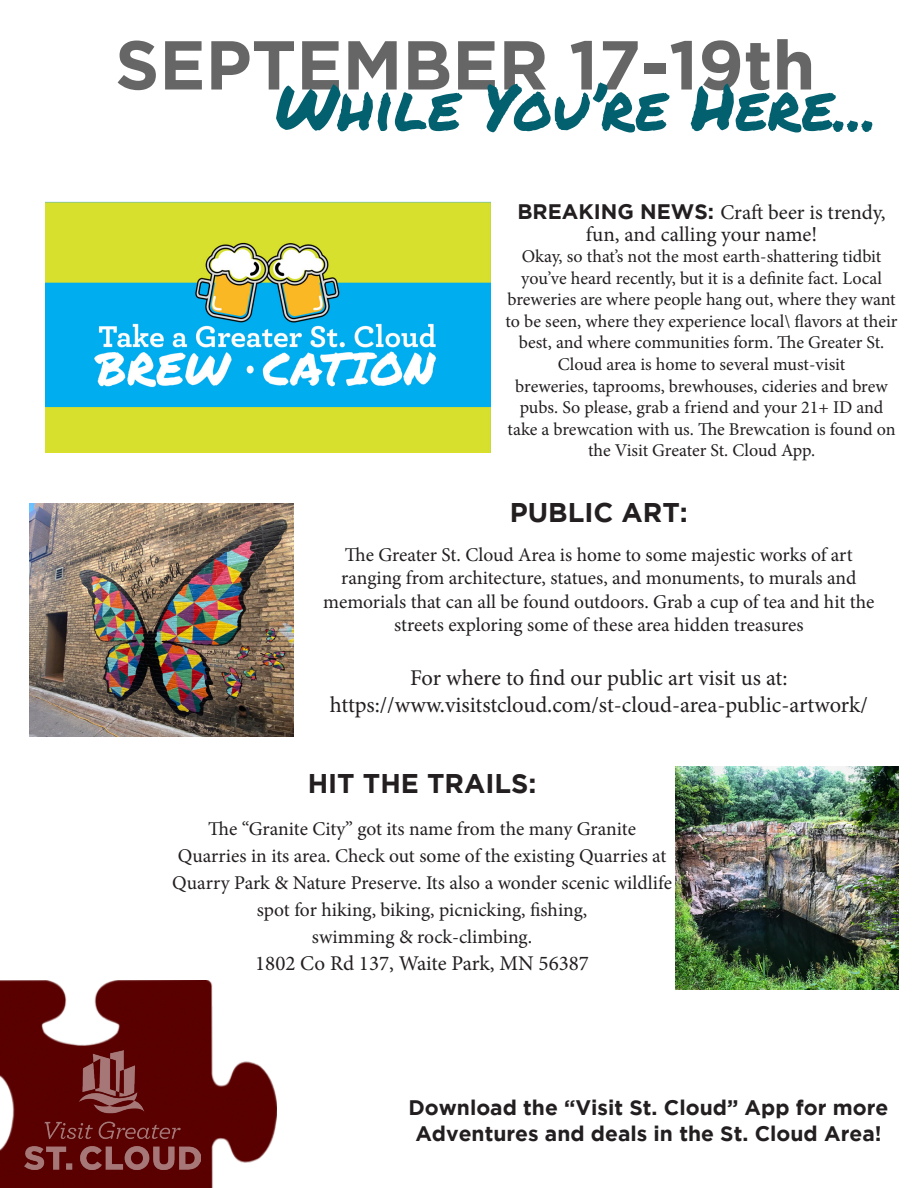
<style>
.page{position:relative;width:918px;height:1188px;background:#fff}
.page>*{position:absolute;margin:0;border:0;box-sizing:border-box;transform-origin:0 0}
.t1{font:700 69px "Gotham";color:#666}
.t2{font:63px "Permanent Marker";color:#03606f}
.t3{font:700 27px "Gotham";color:#231f20}
.t4{font:22.5px "Minion Pro";letter-spacing:-.005em;color:#231f20}
.t5{font:21px/22.5px "Minion Pro";color:#231f20;text-align:center}
.t6{font:700 21px "Gotham";color:#231f20}
.t7{font:19.5px/23.4px "Minion Pro";letter-spacing:-.005em;color:#231f20;text-align:center}
.t8{font:18px/21.6px "Minion Pro";letter-spacing:-.005em;color:#231f20;text-align:center}
.s1{font-family:"Gotham";font-weight:700}
</style>
<div class="page">
<img style="left:0;top:980px;width:277px;height:208px">
<img style="left:24px;top:1051px;width:177px;height:119px">
<img style="left:45px;top:202px;width:446px;height:250px">
<img style="left:29px;top:503px;width:265px;height:234px">
<img style="left:675px;top:767px;width:223px;height:222px">
<p class="t1" style="left:115px;top:25px;width:702px">SEPTEMBER 17-19th</p>
<p class="t2" style="left:275px;top:60px;width:604px">While You’re Here...</p>
<p class="t5" style="left:517px;top:201px;width:370px"><span class="s1">BREAKING NEWS:</span> Craft beer is trendy, fun, and calling your name!</p>
<p class="t8" style="left:506px;top:246px;width:393px">Okay, so that’s not the most earth-shattering tidbit you’ve heard recently, but it is a definite fact. Local breweries are where people hang out, where they want to be seen, where they experience local\ flavors at their best, and where communities form. The Greater St.<br>Cloud area is home to several must-visit</p>
<p class="t8" style="left:507px;top:375px;width:390px">breweries, taprooms, brewhouses, cideries and brew pubs. So please, grab a friend and your 21+ ID and take a brewcation with us. The Brewcation is found on the Visit Greater St. Cloud App.</p>
<p class="t3" style="left:510px;top:497px;width:180px">PUBLIC ART:</p>
<p class="t7" style="left:345px;top:543px;width:509px">The Greater St. Cloud Area is home to some majestic works of art</p>
<p class="t7" style="left:323px;top:566px;width:553px">ranging from architecture, statues, and monuments, to murals and memorials that can all be found outdoors. Grab a cup of tea and hit the streets exploring some of these area hidden treasures</p>
<p class="t4" style="left:410px;top:663px;width:379px">For where to find our public art visit us at:</p>
<p class="t4" style="left:330px;top:690px;width:539px">https://www.visitstcloud.com/st-cloud-area-public-artwork/</p>
<p class="t3" style="left:308px;top:768px;width:230px">HIT THE TRAILS:</p>
<p class="t7" style="left:208px;top:817px;width:429px">The “Granite City” got its name from the many Granite</p>
<p class="t7" style="left:172px;top:842px;width:501px;line-height:27px">Quarries in its area. Check out some of the existing Quarries at<br>Quarry Park &amp; Nature Preserve. Its also a wonder scenic wildlife spot for hiking, biking, picnicking, fishing,</p>
<p class="t7" style="left:312px;top:925px;width:222px">swimming &amp; rock-climbing.</p>
<p class="t5" style="left:255px;top:952px;width:335px">1802 Co Rd 137, Waite Park, MN 56387</p>
<p class="t6" style="left:408px;top:1096px;width:481px">Download the “Visit St. Cloud” App for more</p>
<p class="t6" style="left:415px;top:1121px;width:468px">Adventures and deals in the St. Cloud Area!</p>
</div>
